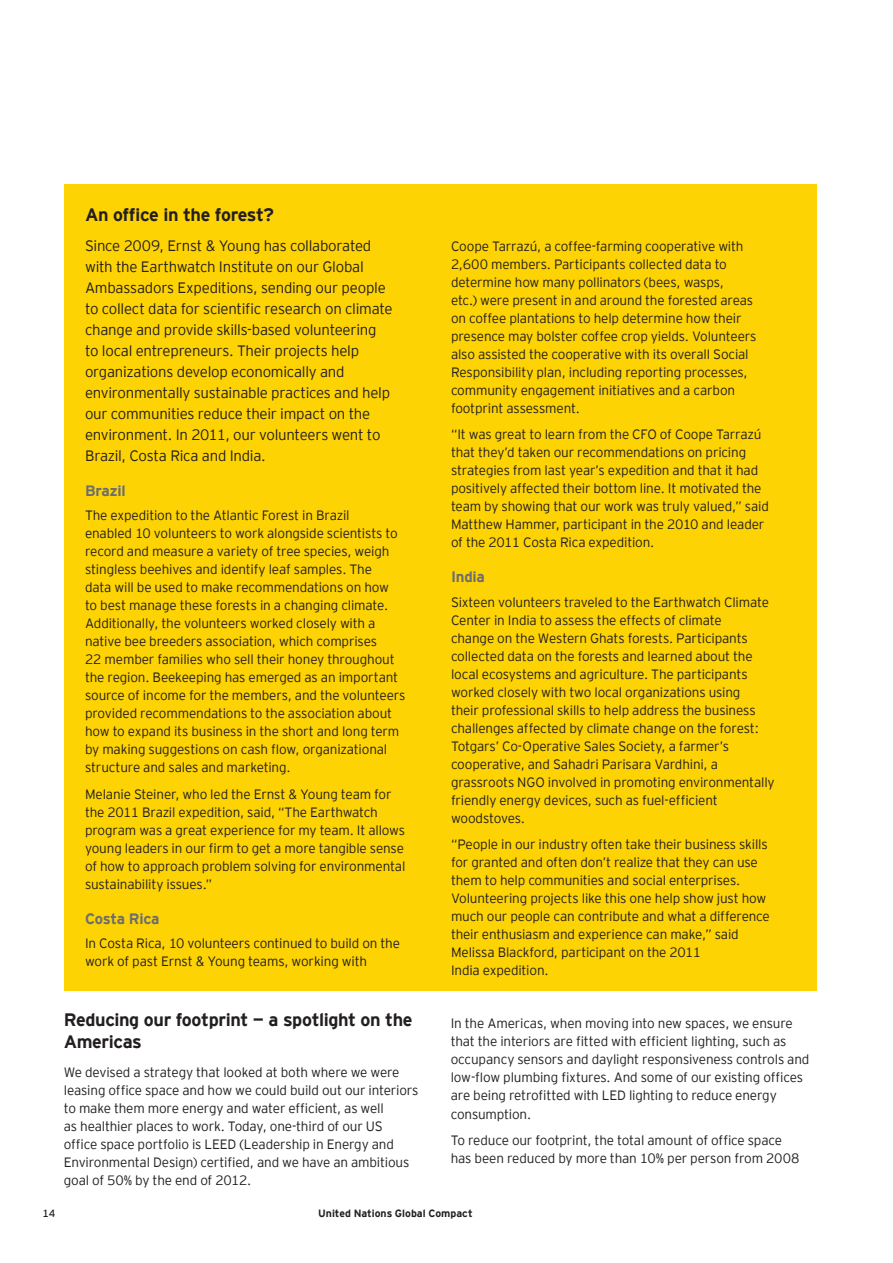
<style>
.page{position:relative;width:893px;height:1263px;background:#fff}
.page>*{position:absolute;margin:0;border:0;box-sizing:border-box;transform-origin:0 0}
.B__Sub-heading_1{font:700 18px/21px "EY Interstate";letter-spacing:-.02em;color:#231f20}
.E__Body_copy{font:300 15px/21px "EY Interstate";letter-spacing:-.02em;color:#231f20}
.D__Sub-heading_3{font:700 15px "EY Interstate";letter-spacing:-.02em;color:#6c6d70}
.E__Body_copy-2{font:300 13.5px/18px "EY Interstate";letter-spacing:-.015em;color:#231f20}
.t1{font:700 10.5px "EY Interstate";color:#231f20}
.t2{font:10.5px "EY Interstate";color:#231f20}
</style>
<div class="page">
<div style="left:64px;top:184px;width:752px;height:806px;background:#fed304"></div>
<p class="B__Sub-heading_1" style="left:85px;top:203px;width:190px">An office in the forest?</p>
<p class="E__Body_copy" style="left:85px;top:234px;width:309px">Since 2009, Ernst &amp; Young has collaborated with the Earthwatch Institute on our Global Ambassadors Expeditions, sending our people to collect data for scientific research on climate change and provide skills-based volunteering to local entrepreneurs. Their projects help organizations develop economically and environmentally sustainable practices and help our communities reduce their impact on the environment. In 2011, our volunteers went to Brazil, Costa Rica and India.</p>
<p class="D__Sub-heading_3" style="left:85px;top:480px;width:42px">Brazil</p>
<p class="E__Body_copy-2" style="left:85px;top:506px;width:322px">The expedition to the Atlantic Forest in Brazil<br>enabled 10 volunteers to work alongside scientists to record and measure a variety of tree species, weigh stingless beehives and identify leaf samples. The<br>data will be used to make recommendations on how<br>to best manage these forests in a changing climate.<br>Additionally, the volunteers worked closely with a native bee breeders association, which comprises<br>22 member families who sell their honey throughout the region. Beekeeping has emerged as an important source of income for the members, and the volunteers provided recommendations to the association about how to expand its business in the short and long term by making suggestions on cash flow, organizational structure and sales and marketing.</p>
<p class="E__Body_copy-2" style="left:85px;top:784px;width:322px">Melanie Steiner, who led the Ernst &amp; Young team for the 2011 Brazil expedition, said, “The Earthwatch program was a great experience for my team. It allows young leaders in our firm to get a more tangible sense of how to approach problem solving for environmental sustainability issues.”</p>
<p class="D__Sub-heading_3" style="left:85px;top:908px;width:76px">Costa Rica</p>
<p class="E__Body_copy-2" style="left:85px;top:934px;width:317px">In Costa Rica, 10 volunteers continued to build on the work of past Ernst &amp; Young teams, working with</p>
<p class="B__Sub-heading_1" style="left:64px;top:1008px;width:350px">Reducing our footprint — a spotlight on the<br>Americas</p>
<p class="E__Body_copy-2" style="left:64px;top:1062px;width:356px">We devised a strategy that looked at both where we were leasing office space and how we could build out our interiors to make them more energy and water efficient, as well<br>as healthier places to work. Today, one-third of our US office space portfolio is LEED (Leadership in Energy and Environmental Design) certified, and we have an ambitious goal of 50% by the end of 2012.</p>
<p class="E__Body_copy-2" style="left:451px;top:236px;width:307px">Coope Tarrazú, a coffee-farming cooperative with 2,600 members. Participants collected data to determine how many pollinators (bees, wasps,<br>etc.) were present in and around the forested areas on coffee plantations to help determine how their presence may bolster coffee crop yields. Volunteers also assisted the cooperative with its overall Social Responsibility plan, including reporting processes, community engagement initiatives and a carbon footprint assessment.</p>
<p class="E__Body_copy-2" style="left:451px;top:425px;width:319px">“It was great to learn from the CFO of Coope Tarrazú that they’d taken our recommendations on pricing strategies from last year’s expedition and that it had positively affected their bottom line. It motivated the team by showing that our work was truly valued,” said Matthew Hammer, participant in the 2010 and leader of the 2011 Costa Rica expedition.</p>
<p class="D__Sub-heading_3" style="left:451px;top:566px;width:35px">India</p>
<p class="E__Body_copy-2" style="left:451px;top:592px;width:325px">Sixteen volunteers traveled to the Earthwatch Climate Center in India to assess the effects of climate<br>change on the Western Ghats forests. Participants collected data on the forests and learned about the local ecosystems and agriculture. The participants worked closely with two local organizations using<br>their professional skills to help address the business challenges affected by climate change on the forest:<br>Totgars’ Co-Operative Sales Society, a farmer’s cooperative, and Sahadri Parisara Vardhini, a grassroots NGO involved in promoting environmentally friendly energy devices, such as fuel-efficient woodstoves.</p>
<p class="E__Body_copy-2" style="left:451px;top:835px;width:320px">“People in our industry often take their business skills for granted and often don’t realize that they can use them to help communities and social enterprises.<br>Volunteering projects like this one help show just how much our people can contribute and what a difference their enthusiasm and experience can make,” said Melissa Blackford, participant on the 2011<br>India expedition.</p>
<p class="E__Body_copy-2" style="left:451px;top:1014px;width:360px">In the Americas, when moving into new spaces, we ensure that the interiors are fitted with efficient lighting, such as occupancy sensors and daylight responsiveness controls and low-flow plumbing fixtures. And some of our existing offices are being retrofitted with LED lighting to reduce energy consumption.</p>
<p class="E__Body_copy-2" style="left:451px;top:1130px;width:350px">To reduce our footprint, the total amount of office space has been reduced by more than 10% per person from 2008</p>
<p class="t2" style="left:43px;top:1206px;width:14px">14</p>
<p class="t1" style="left:318px;top:1206px;width:156px">United Nations Global Compact</p>
</div>
